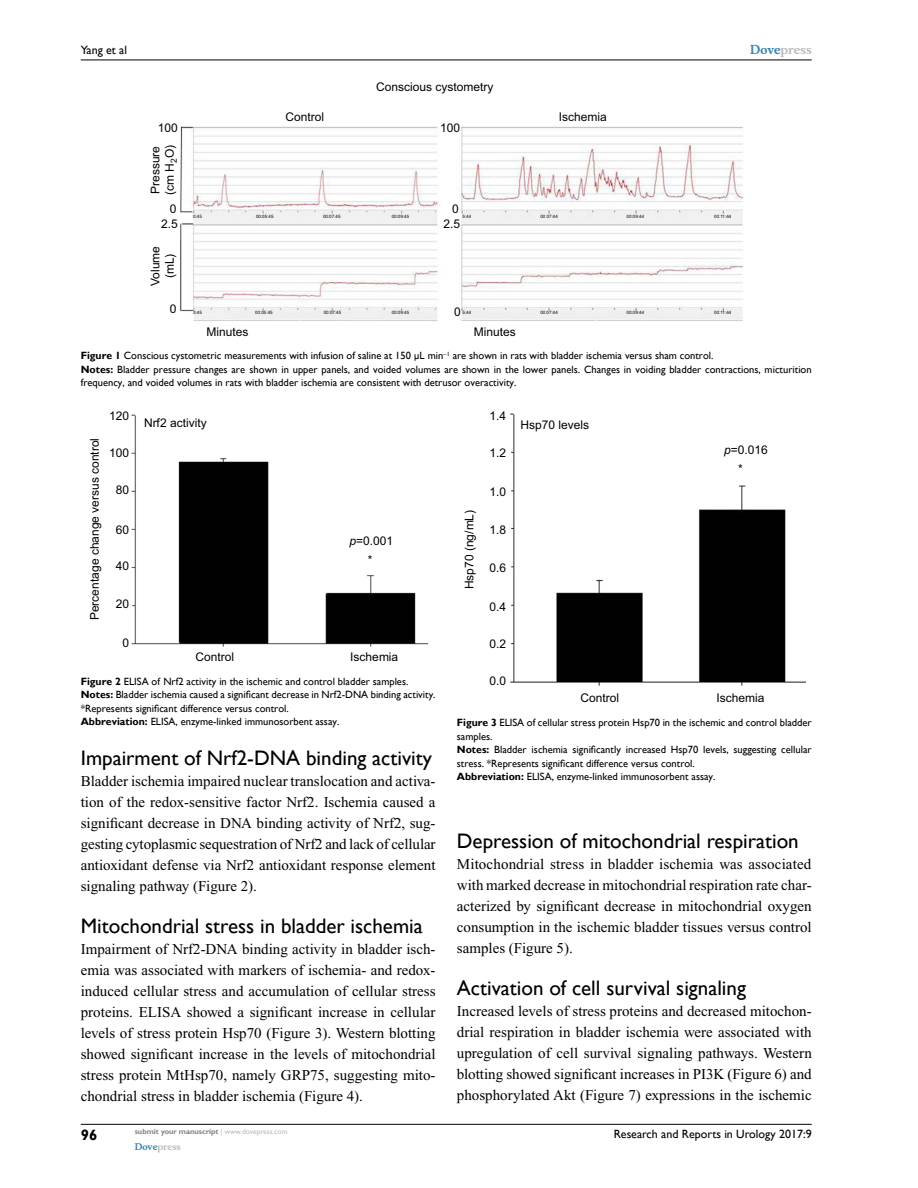
<style>
.page{position:relative;width:918px;height:1188px;background:#fff}
.page>*{position:absolute;margin:0;border:0;box-sizing:border-box;transform-origin:0 0}
.t1{font:21px "Gill Sans";color:#000}
.t2{font:15px/21px "Times New Roman";color:#000;text-align:justify}
.t3{font:700 15px "Gill Sans";color:#000}
.t4{font:12px/14.4px "Arial";color:#000;text-align:center}
.t5{font:12px "Gill Sans";color:#000}
.t6{font:700 12px "Musee";color:#b8babc}
.t7{font:10.5px/13.5px "Gill Sans";color:#000}
.t8{font:700 9px "Musee";color:#b8babc}
.t9{font:700 7.5px "Gill Sans";color:#808285}
.t10{font:4.5px "Arial";color:#000}
.s1{color:#3785ad}
.s2{font-weight:700}
.s3{font-style:italic}
.s4{font-weight:400;color:#b8babc}
</style>
<div class="page">
<hr style="left:81px;top:1124px;width:731px;height:1px;background:#000">
<hr style="left:81px;top:60px;width:731px;height:1px;background:#000">
<img style="left:180px;top:126px;width:563px;height:195px">
<img style="left:131px;top:415px;width:297px;height:231px">
<img style="left:510px;top:414px;width:295px;height:271px">
<p class="t5" style="left:81px;top:43px;width:48px">Yang et al</p>
<p class="t4" style="left:376px;top:80px;width:119px">Conscious cystometry</p>
<p class="t4" style="left:158px;top:120px;width:22px">100</p>
<p class="t4" style="left:148px;top:195px;width:51px;text-align:left;rotate:-90deg">Pressure (cm H<sub>2</sub>O)</p>
<p class="t4" style="left:161px;top:202px;width:18px">0<br>2.5</p>
<p class="t10" style="left:193px;top:213px;width:10px">0:45</p>
<p class="t4" style="left:148px;top:286px;width:42px;rotate:-90deg">Volume (mL)</p>
<p class="t4" style="left:285px;top:109px;width:40px">Control</p>
<p class="t4" style="left:559px;top:109px;width:50px">Ischemia</p>
<p class="t4" style="left:440px;top:120px;width:22px">100</p>
<p class="t4" style="left:452px;top:202px;width:8px">0</p>
<p class="t10" style="left:256px;top:213px;width:19px">00:05:45</p>
<p class="t10" style="left:323px;top:213px;width:19px">00:07:45</p>
<p class="t10" style="left:392px;top:213px;width:19px">00:09:45</p>
<p class="t10" style="left:462px;top:213px;width:10px">5:44</p>
<p class="t10" style="left:540px;top:213px;width:19px">00:07:44</p>
<p class="t10" style="left:627px;top:213px;width:19px">00:09:44</p>
<p class="t10" style="left:714px;top:213px;width:19px">00:11:44</p>
<p class="t4" style="left:444px;top:216px;width:18px">2.5</p>
<p class="t4" style="left:170px;top:302px;width:8px">0</p>
<p class="t4" style="left:454px;top:304px;width:8px">0</p>
<p class="t10" style="left:193px;top:310px;width:10px">3:45</p>
<p class="t10" style="left:255px;top:310px;width:19px">00:05:45</p>
<p class="t10" style="left:324px;top:310px;width:19px">00:07:45</p>
<p class="t10" style="left:392px;top:310px;width:19px">00:09:45</p>
<p class="t10" style="left:462px;top:310px;width:10px">5:44</p>
<p class="t10" style="left:540px;top:310px;width:19px">00:07:44</p>
<p class="t10" style="left:627px;top:310px;width:19px">00:09:44</p>
<p class="t10" style="left:714px;top:310px;width:19px">00:11:44</p>
<p class="t4" style="left:207px;top:324px;width:44px">Minutes</p>
<p class="t4" style="left:474px;top:324px;width:44px">Minutes</p>
<p class="t6" style="left:750px;top:43px;width:63px"><span class="s1">Dove</span>press</p>
<p class="t7" style="left:81px;top:349px;width:732px"><span class="s2">Figure 1</span> Conscious cystometric measurements with infusion of saline at 150 µL min−<sup>1</sup> are shown in rats with bladder ischemia versus sham control.<br><span class="s2">Notes:</span> Bladder pressure changes are shown in upper panels, and voided volumes are shown in the lower panels. Changes in voiding bladder contractions, micturition frequency, and voided volumes in rats with bladder ischemia are consistent with detrusor overactivity.</p>
<p class="t4" style="left:109px;top:408px;width:22px">120</p>
<p class="t4" style="left:87px;top:620px;width:184px;rotate:-90deg">Percentage change versus control</p>
<p class="t4" style="left:109px;top:446px;width:22px">100</p>
<p class="t4" style="left:116px;top:483px;width:15px">80</p>
<p class="t4" style="left:116px;top:522px;width:15px">60</p>
<p class="t4" style="left:116px;top:559px;width:15px">40</p>
<p class="t4" style="left:116px;top:597px;width:15px">20</p>
<p class="t4" style="left:122px;top:635px;width:8px">0</p>
<p class="t4" style="left:144px;top:415px;width:64px">Nrf2 activity</p>
<p class="t4" style="left:349px;top:531px;width:45px;line-height:19.4px"><span class="s3">p</span>=0.001 *</p>
<p class="t4" style="left:196px;top:649px;width:40px">Control</p>
<p class="t4" style="left:350px;top:649px;width:50px">Ischemia</p>
<p class="t7" style="left:81px;top:675px;width:356px"><span class="s2">Figure 2</span> ELISA of Nrf2 activity in the ischemic and control bladder samples.<br><span class="s2">Notes:</span> Bladder ischemia caused a significant decrease in Nrf2-DNA binding activity. *Represents significant difference versus control.<br><span class="s2">Abbreviation:</span> ELISA, enzyme-linked immunosorbent assay.</p>
<h1 class="t1" style="left:81px;top:745px;width:353px">Impairment of Nrf2-DNA binding activity</h1>
<p class="t2" style="left:81px;top:770px;width:356px">Bladder ischemia impaired nuclear translocation and activa&shy;tion of the redox-sensitive factor Nrf2. Ischemia caused a significant decrease in DNA binding activity of Nrf2, sug&shy;gesting cytoplasmic sequestration of Nrf2 and lack of cellular antioxidant defense via Nrf2 antioxidant response element signaling pathway (Figure 2).</p>
<h1 class="t1" style="left:81px;top:913px;width:344px">Mitochondrial stress in bladder ischemia</h1>
<p class="t2" style="left:81px;top:938px;width:356px">Impairment of Nrf2-DNA binding activity in bladder isch&shy;emia was associated with markers of ischemia- and redox&shy;induced cellular stress and accumulation of cellular stress proteins. ELISA showed a significant increase in cellular levels of stress protein Hsp70 (Figure 3). Western blotting showed significant increase in the levels of mitochondrial stress protein MtHsp70, namely GRP75, suggesting mito&shy;chondrial stress in bladder ischemia (Figure 4).</p>
<p class="t3" style="left:81px;top:1126px;width:18px">96</p>
<p class="t9" style="left:135px;top:1127px;width:154px">submit your manuscript <span class="s4">| www.dovepress.com</span></p>
<p class="t8" style="left:135px;top:1141px;width:48px"><span class="s1">Dove</span>press</p>
<p class="t4" style="left:462px;top:589px;width:81px;rotate:-90deg">Hsp70 (ng/mL)</p>
<p class="t4" style="left:490px;top:408px;width:18px">1.4</p>
<p class="t4" style="left:490px;top:445px;width:18px">1.2</p>
<p class="t4" style="left:490px;top:485px;width:18px">1.0</p>
<p class="t4" style="left:490px;top:522px;width:18px">1.8</p>
<p class="t4" style="left:490px;top:560px;width:18px">0.6</p>
<p class="t4" style="left:490px;top:599px;width:18px">0.4</p>
<p class="t4" style="left:490px;top:636px;width:18px">0.2</p>
<p class="t4" style="left:490px;top:674px;width:18px">0.0</p>
<p class="t4" style="left:521px;top:417px;width:70px">Hsp70 levels</p>
<p class="t4" style="left:738px;top:440px;width:31px;line-height:19.4px;text-align:left;text-indent:-14px"><span class="s3">p</span>=0.016 *</p>
<p class="t4" style="left:581px;top:690px;width:40px">Control</p>
<p class="t4" style="left:717px;top:690px;width:50px">Ischemia</p>
<p class="t7" style="left:457px;top:716px;width:356px"><span class="s2">Figure 3</span> ELISA of cellular stress protein Hsp70 in the ischemic and control bladder samples.<br><span class="s2">Notes:</span> Bladder ischemia significantly increased Hsp70 levels, suggesting cellular stress. *Represents significant difference versus control.<br><span class="s2">Abbreviation:</span> ELISA, enzyme-linked immunosorbent assay.</p>
<h1 class="t1" style="left:457px;top:828px;width:343px">Depression of mitochondrial respiration</h1>
<p class="t2" style="left:457px;top:853px;width:356px">Mitochondrial stress in bladder ischemia was associated with marked decrease in mitochondrial respiration rate char&shy;acterized by significant decrease in mitochondrial oxygen consumption in the ischemic bladder tissues versus control samples (Figure 5).</p>
<h1 class="t1" style="left:457px;top:975px;width:291px">Activation of cell survival signaling</h1>
<p class="t2" style="left:457px;top:1000px;width:357px">Increased levels of stress proteins and decreased mitochon&shy;drial respiration in bladder ischemia were associated with upregulation of cell survival signaling pathways. Western blotting showed significant increases in PI3K (Figure 6) and phosphorylated Akt (Figure 7) expressions in the ischemic</p>
<p class="t5" style="left:614px;top:1127px;width:200px">Research and Reports in Urology 2017:9</p>
</div>
